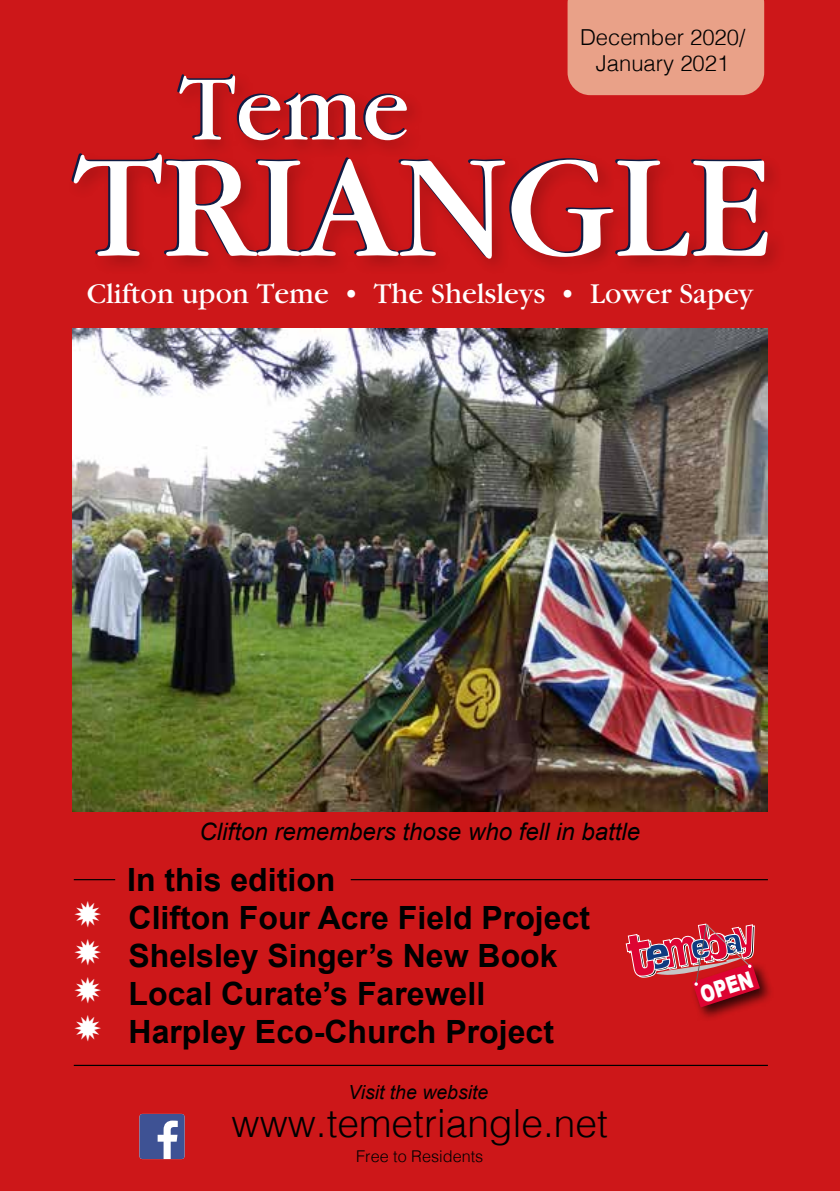
<style>
.page{position:relative;width:840px;height:1191px;background:#fff}
.page>*{position:absolute;margin:0;border:0;box-sizing:border-box;transform-origin:0 0}
.t1{font:152px "Garamond";color:#fff}
.t2{font:96px "Garamond";color:#fff}
.t3{font:300 38.8px "Helvetica";color:#000}
.t4{font:700 32px/38px "Arial";color:#000}
.t5{font:30px "Garamond";color:#fff}
.t6{font:italic 24px "Arial";color:#000}
.t7{font:900 23px "Arial";color:#fff;scale:.75 1}
.t8{font:300 22px/26.4px "Helvetica";color:#000;text-align:center}
.t9{font:italic 19.4px "Arial";color:#000}
.t10{font:300 16.2px "Helvetica";color:#000}
</style>
<div class="page">
<div style="left:0;top:0;width:839px;height:1191px;background:#cd1719"></div>
<div style="left:67px;top:70px;width:719px;height:207px;background:#000;opacity:.2"></div>
<div style="left:567px;top:0;width:196px;height:95px;background:#e9a188"></div>
<hr style="left:74px;top:1064px;width:693px;height:2px;background:#000">
<hr style="left:350px;top:879px;width:417px;height:1px;background:#000">
<hr style="left:74px;top:879px;width:41px;height:1px;background:#000">
<svg style="left:139px;top:1113px;width:45px;height:46px;background:#6772a5"></svg>
<div style="left:689px;top:960px;width:85px;height:62px;background:#000;opacity:.75"></div>
<svg style="left:625px;top:923px;width:140px;height:84px"></svg>
<img style="left:72px;top:329px;width:695px;height:482px">
<p class="t8" style="left:579px;top:22px;width:167px">December 2020/<br>January 2021</p>
<h2 class="t2" style="left:179px;top:59px;width:232px">Teme</h2>
<h1 class="t1" style="left:74px;top:128px;width:696px">TRIANGLE</h1>
<p class="t5" style="left:87px;top:278px;width:667px">Clifton upon Teme • The Shelsleys • Lower Sapey</p>
<p class="t6" style="left:199px;top:816px;width:442px">Clifton remembers those who fell in battle</p>
<p class="t4" style="left:127px;top:861px;width:464px">In this edition<br>Clifton Four Acre Field Project<br>Shelsley Singer’s New Book<br>Local Curate’s Farewell<br>Harpley Eco-Church Project</p>
<p class="t9" style="left:348px;top:1079px;width:142px">Visit the website</p>
<p class="t3" style="left:231px;top:1090px;width:377px">www.temetriangle.net</p>
<p class="t10" style="left:356px;top:1142px;width:128px">Free to Residents</p>
<p class="t7" style="left:695px;top:979px;width:74px;rotate:-18deg">OPEN</p>
</div>
